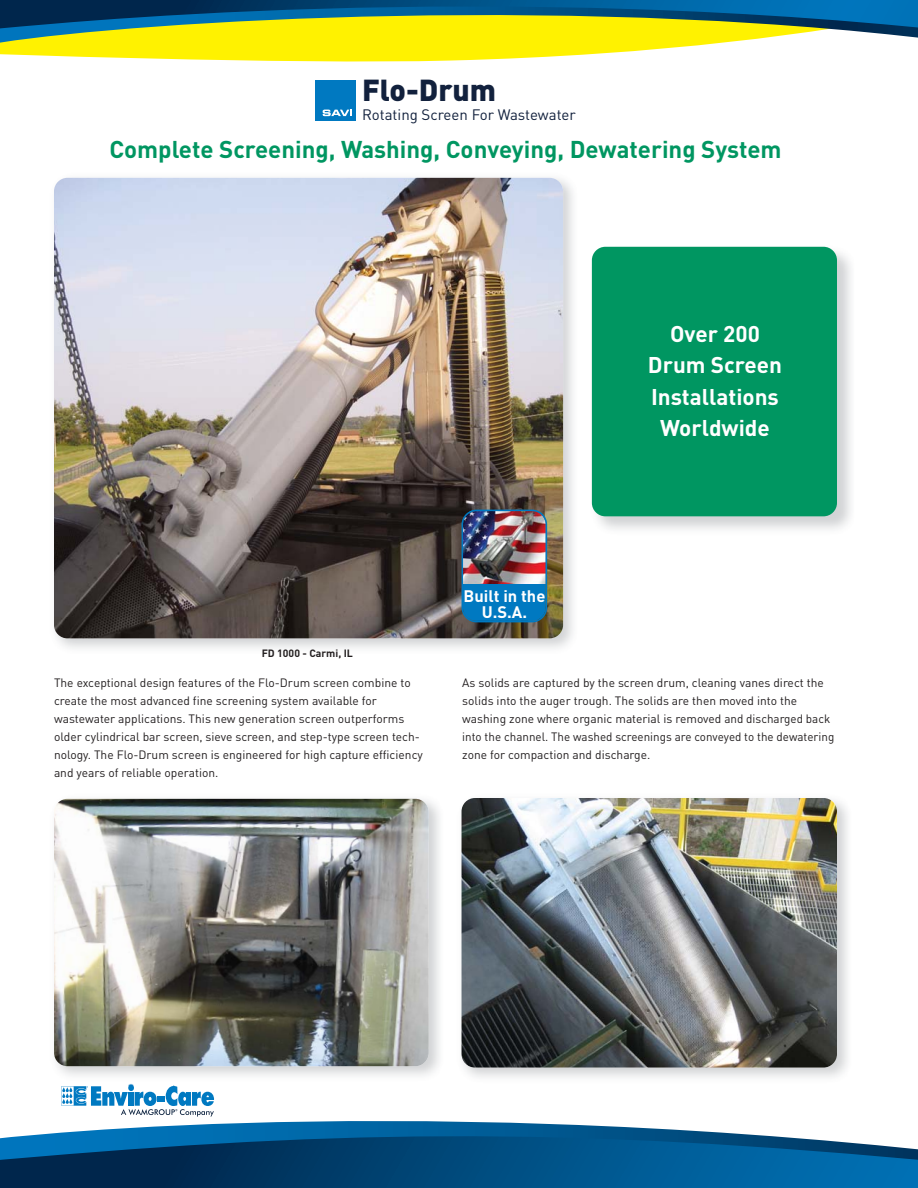
<style>
.page{position:relative;width:918px;height:1188px;background:#fff}
.page>*{position:absolute;margin:0;border:0;box-sizing:border-box;transform-origin:0 0}
.t1{font:30px "DIN Black Alternate";color:#12213d}
.t2{font:700 24px "DIN";color:#009661}
.t3{font:700 22.5px/31.5px "DIN";color:#fff;text-align:center}
.t4{font:700 16.5px/16.5px "DIN";color:#fff;text-align:center}
.t5{font:15px "DIN";color:#12213d}
.t6{font:12px/18px "DIN";color:#231f20}
.t7{font:700 10.5px "DIN";color:#231f20}
</style>
<div class="page">
<svg style="left:0;top:0;width:918px;height:102px"></svg>
<svg style="left:0;top:1121px;width:918px;height:67px;background:#1e6392"></svg>
<svg style="left:61px;top:1086px;width:153px;height:31px"></svg>
<img style="left:591px;top:246px;width:260px;height:284px">
<div style="left:592px;top:247px;width:245px;height:269px;background:#009661;border-radius:14px"></div>
<img style="left:54px;top:798px;width:386px;height:288px">
<img style="left:54px;top:799px;width:375px;height:267px;border-radius:14px">
<img style="left:54px;top:177px;width:519px;height:472px">
<img style="left:54px;top:178px;width:509px;height:460px;border-radius:14px">
<img style="left:461px;top:798px;width:387px;height:280px">
<img style="left:462px;top:798px;width:375px;height:270px;border-radius:13px">
<img style="left:462px;top:510px;width:85px;height:112px">
<div style="left:315px;top:80px;width:40px;height:40px;background:#0079c1"></div>
<svg style="left:322px;top:110px;width:30px;height:6px"></svg>
<h1 class="t1" style="left:362px;top:80px;width:136px">Flo-Drum</h1>
<p class="t5" style="left:362px;top:110px;width:215px">Rotating Screen For Wastewater</p>
<h2 class="t2" style="left:109px;top:141px;width:674px">Complete Screening, Washing, Conveying, Dewatering System</h2>
<p class="t7" style="left:262px;top:650px;width:93px">FD 1000 - Carmi, IL</p>
<h3 class="t4" style="left:464px;top:589px;width:83px">Built in the<br>U.S.A.</h3>
<h3 class="t3" style="left:648px;top:320px;width:136px">Over 200<br>Drum Screen<br>Installations<br>Worldwide</h3>
<p class="t6" style="left:54px;top:675px;width:370px">The exceptional design features of the Flo-Drum screen combine to create the most advanced fine screening system available for wastewater applications. This new generation screen outperforms older cylindrical bar screen, sieve screen, and step-type screen tech&shy;nology. The Flo-Drum screen is engineered for high capture efficiency and years of reliable operation.</p>
<p class="t6" style="left:462px;top:675px;width:374px">As solids are captured by the screen drum, cleaning vanes direct the solids into the auger trough. The solids are then moved into the washing zone where organic material is removed and discharged back into the channel. The washed screenings are conveyed to the dewatering zone for compaction and discharge.</p>
</div>
